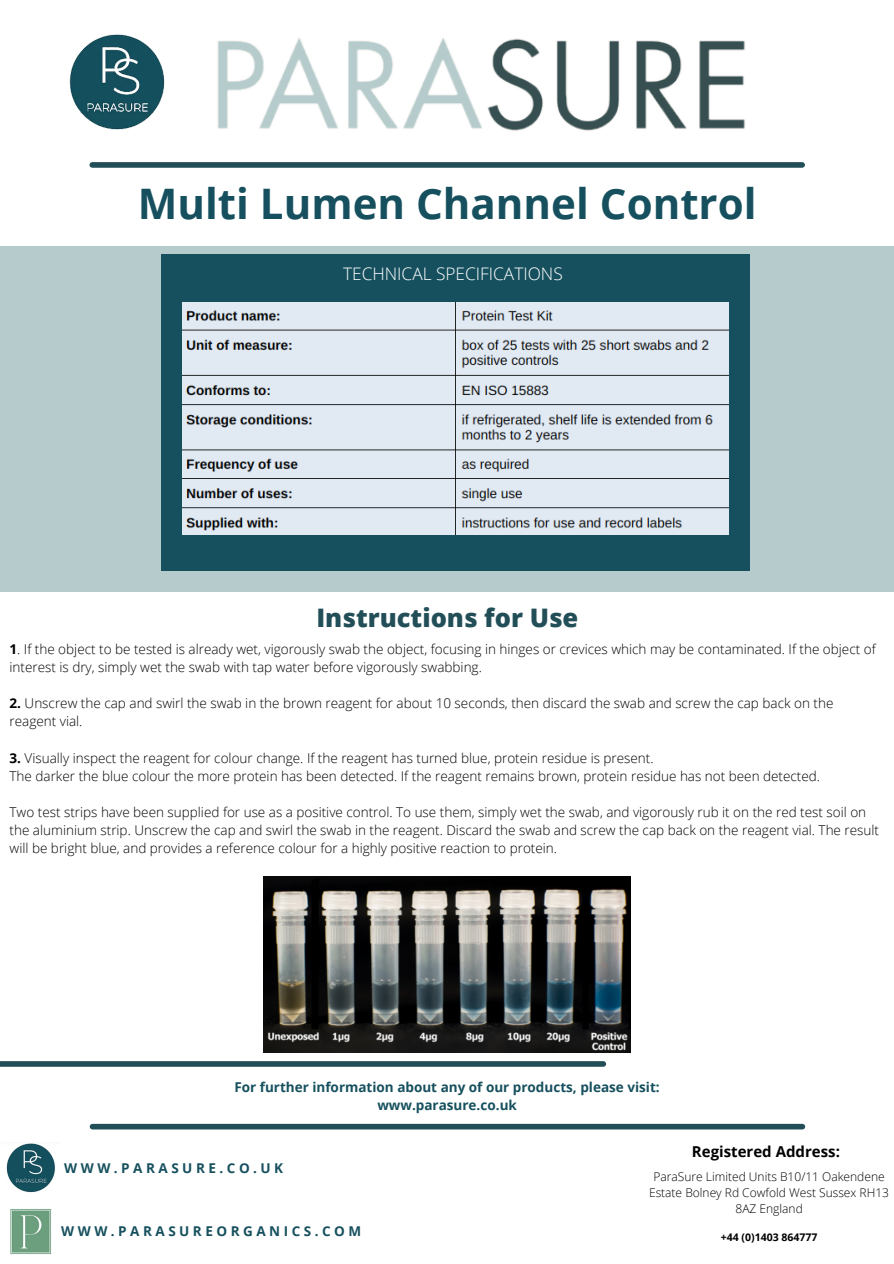
<style>
.page{position:relative;width:894px;height:1264px;background:#fff}
.page>*{position:absolute;margin:0;border:0;box-sizing:border-box;transform-origin:0 0}
.t1{font:700 42px "Open Sans";color:#16505e}
.t2{font:800 25.5px "Open Sans";color:#224e58}
.t3{font:300 17.25px "Open Sans";color:#fff}
.t4{font:700 15px "Open Sans";color:#000}
.t5{font:300 13.5px/18px "Open Sans";color:#000}
.t6{font:700 13.5px "Open Sans";color:#16505e}
.t7{font:300 12px/16px "Open Sans";color:#000;text-align:center}
.t8{font:700 10.5px "Open Sans";color:#000}
.s1{font-weight:700}
</style>
<div class="page">
<img style="left:217px;top:37px;width:528px;height:94px">
<img style="left:69px;top:34px;width:96px;height:96px">
<div style="left:92px;top:162px;width:710px;height:6px;background:#224e58"></div>
<div style="left:0;top:246px;width:893px;height:346px;background:#b6cbcb"></div>
<div style="left:161px;top:254px;width:588px;height:316px;background:#16505e"></div>
<img style="left:6px;top:1143px;width:49px;height:50px">
<img style="left:10px;top:1209px;width:41px;height:45px">
<div style="left:92px;top:1123px;width:710px;height:6px;background:#224e58"></div>
<div style="left:0;top:1061px;width:603px;height:5px;background:#224e58"></div>
<img style="left:182px;top:303px;width:546px;height:232px">
<img style="left:264px;top:876px;width:366px;height:176px">
<p class="t1" style="left:138px;top:174px;width:620px">Multi Lumen Channel Control</p>
<p class="t3" style="left:343px;top:261px;width:221px">TECHNICAL SPECIFICATIONS</p>
<p class="t2" style="left:316px;top:599px;width:263px">Instructions for Use</p>
<p class="t5" style="left:10px;top:640px;width:867px"><span class="s1">1</span>. If the object to be tested is already wet, vigorously swab the object, focusing in hinges or crevices which may be contaminated. If the object of interest is dry, simply wet the swab with tap water before vigorously swabbing.</p>
<p class="t5" style="left:10px;top:694px;width:825px"><span class="s1">2.</span> Unscrew the cap and swirl the swab in the brown reagent for about 10 seconds, then discard the swab and screw the cap back on the reagent vial.</p>
<p class="t5" style="left:10px;top:748px;width:645px"><span class="s1">3.</span> Visually inspect the reagent for colour change. If the reagent has turned blue, protein residue is present.</p>
<p class="t5" style="left:10px;top:766px;width:811px">The darker the blue colour the more protein has been detected. If the reagent remains brown, protein residue has not been detected.</p>
<p class="t5" style="left:10px;top:802px;width:870px">Two test strips have been supplied for use as a positive control. To use them, simply wet the swab, and vigorously rub it on the red test soil on the aluminium strip. Unscrew the cap and swirl the swab in the reagent. Discard the swab and screw the cap back on the reagent vial. The result will be bright blue, and provides a reference colour for a highly positive reaction to protein.</p>
<p class="t6" style="left:234px;top:1077px;width:427px">For further information about any of our products, please visit:</p>
<p class="t6" style="left:377px;top:1095px;width:141px">www.parasure.co.uk</p>
<p class="t4" style="left:691px;top:1140px;width:149px">Registered Address:</p>
<p class="t6" style="left:64px;top:1158px;width:220px">W W W . P A R A S U R E . C O . U K</p>
<p class="t6" style="left:61px;top:1221px;width:301px">W W W . P A R A S U R E O R G A N I C S . C O M</p>
<p class="t7" style="left:649px;top:1168px;width:241px">ParaSure Limited Units B10/11 Oakendene<br>Estate Bolney Rd Cowfold West Sussex RH13<br>8AZ England</p>
<p class="t8" style="left:720px;top:1230px;width:98px">+44 (0)1403 864777</p>
</div>
